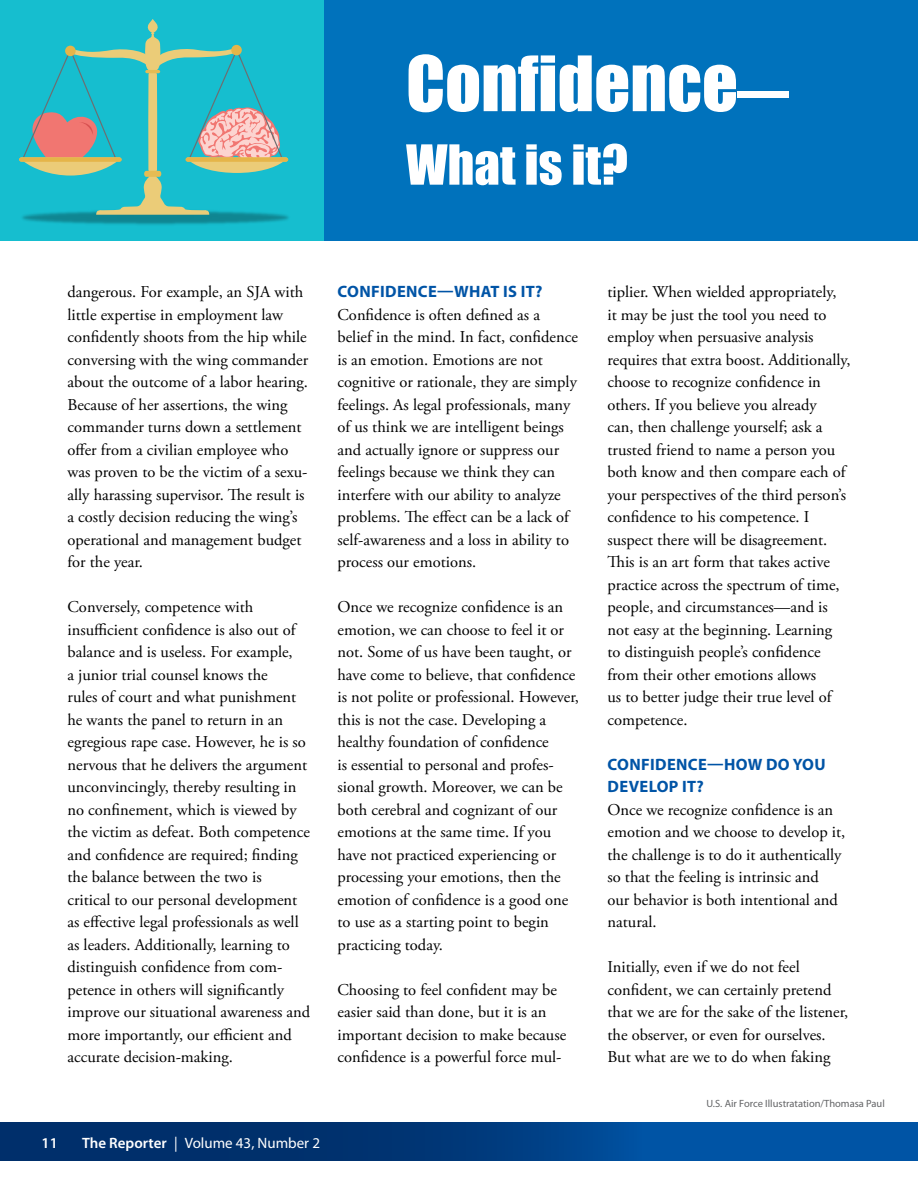
<style>
.page{position:relative;width:918px;height:1188px;background:#fff}
.page>*{position:absolute;margin:0;border:0;box-sizing:border-box;transform-origin:0 0}
.t1{font:70.5px "Impact";color:#fff}
.t2{font:51px "Impact";color:#fff}
.t3{font:16.5px/22.5px "Adobe Garamond Pro";color:#000}
.t4{font:700 16.5px/22.5px "Myriad Pro";letter-spacing:.02em;color:#0054a6}
.t5{font:15px "Myriad Pro";color:#fff}
.t6{font:600 15px "Myriad Pro";color:#fff}
.t7{font:10.5px "Myriad Pro";color:#636466}
.s1{font-size:51px}
.s2{font-weight:600}
</style>
<div class="page">
<div style="left:0;top:0;width:918px;height:240px;background:#0072bc"></div>
<svg style="left:0;top:1122px;width:917px;height:39px;background:#003f83"></svg>
<hr style="left:917px;top:1122px;width:1px;height:39px;background:#0054a5">
<div style="left:0;top:0;width:324px;height:240px;background:#16becf"></div>
<svg style="left:19px;top:19px;width:269px;height:196px"></svg>
<h1 class="t1" style="left:406px;top:29px;width:384px">Confidence<span class="s1">—</span></h1>
<h2 class="t2" style="left:406px;top:125px;width:223px">What is it?</h2>
<p class="t3" style="left:68px;top:281px;width:242px">dangerous. For example, an SJA with little expertise in employment law confidently shoots from the hip while conversing with the wing commander about the outcome of a labor hearing.<br>Because of her assertions, the wing commander turns down a settlement offer from a civilian employee who was proven to be the victim of a sexu&shy;ally harassing supervisor. The result is a costly decision reducing the wing’s operational and management budget for the year.</p>
<p class="t3" style="left:68px;top:596px;width:244px">Conversely, competence with insufficient confidence is also out of balance and is useless. For example,<br>a junior trial counsel knows the<br>rules of court and what punishment he wants the panel to return in an egregious rape case. However, he is so nervous that he delivers the argument unconvincingly, thereby resulting in no confinement, which is viewed by the victim as defeat. Both competence and confidence are required; finding the balance between the two is<br>critical to our personal development as effective legal professionals as well as leaders. Additionally, learning to distinguish confidence from com&shy;petence in others will significantly improve our situational awareness and more importantly, our efficient and accurate decision-making.</p>
<p class="t4" style="left:338px;top:280px;width:206px">CONFIDENCE—WHAT IS IT?</p>
<p class="t3" style="left:338px;top:304px;width:242px">Confidence is often defined as a belief in the mind. In fact, confidence is an emotion. Emotions are not cognitive or rationale, they are simply feelings. As legal professionals, many of us think we are intelligent beings and actually ignore or suppress our feelings because we think they can interfere with our ability to analyze problems. The effect can be a lack of self-awareness and a loss in ability to process our emotions.</p>
<p class="t3" style="left:338px;top:596px;width:243px">Once we recognize confidence is an emotion, we can choose to feel it or not. Some of us have been taught, or have come to believe, that confidence is not polite or professional. However, this is not the case. Developing a healthy foundation of confidence<br>is essential to personal and profes&shy;sional growth. Moreover, we can be both cerebral and cognizant of our emotions at the same time. If you have not practiced experiencing or processing your emotions, then the emotion of confidence is a good one to use as a starting point to begin practicing today.</p>
<p class="t3" style="left:338px;top:979px;width:230px">Choosing to feel confident may be easier said than done, but it is an important decision to make because confidence is a powerful force mul-</p>
<p class="t6" style="left:42px;top:1133px;width:18px">11</p>
<p class="t5" style="left:82px;top:1133px;width:239px"><span class="s2">The Reporter</span> | Volume 43, Number 2</p>
<p class="t3" style="left:608px;top:281px;width:244px">tiplier. When wielded appropriately,<br>it may be just the tool you need to employ when persuasive analysis requires that extra boost. Additionally, choose to recognize confidence in others. If you believe you already<br>can, then challenge yourself; ask a trusted friend to name a person you both know and then compare each of your perspectives of the third person’s confidence to his competence. I suspect there will be disagreement.<br>This is an art form that takes active practice across the spectrum of time, people, and circumstances—and is not easy at the beginning. Learning<br>to distinguish people’s confidence from their other emotions allows<br>us to better judge their true level of competence.</p>
<p class="t4" style="left:608px;top:752px;width:219px">CONFIDENCE—HOW DO YOU<br>DEVELOP IT?</p>
<p class="t3" style="left:608px;top:799px;width:239px">Once we recognize confidence is an emotion and we choose to develop it, the challenge is to do it authentically so that the feeling is intrinsic and<br>our behavior is both intentional and natural.</p>
<p class="t3" style="left:608px;top:956px;width:242px">Initially, even if we do not feel confident, we can certainly pretend that we are for the sake of the listener, the observer, or even for ourselves.<br>But what are we to do when faking</p>
<p class="t7" style="left:706px;top:1097px;width:180px">U.S. Air Force Illustratation/Thomasa Paul</p>
</div>
